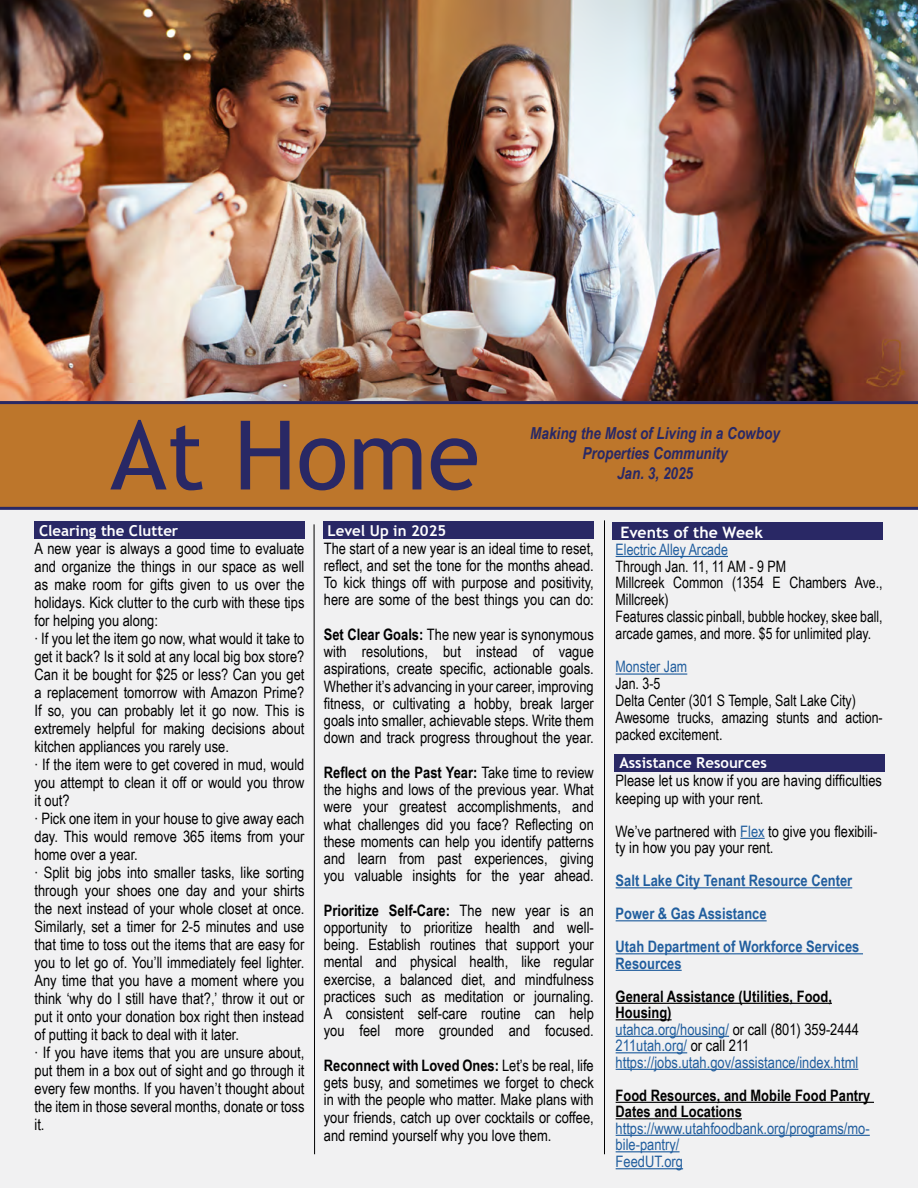
<style>
.page{position:relative;width:918px;height:1188px;background:#fff}
.page>*{position:absolute;margin:0;border:0;box-sizing:border-box;transform-origin:0 0}
.t1{font:96px "Trebuchet MS";color:#292865}
.t2{font:italic 700 16.5px/19.8px "Arial Narrow";color:#292865;text-align:center}
.t3{font:15.75px/18px "Arial Narrow";color:#000;text-align:justify}
.t4{font:15.75px/16.8px "Arial Narrow";color:#000;scale:.96 1}
.t5{font:15.75px/16.5px "Arial Narrow";color:#215e9e}
.t6{font:700 15.75px/33px "Arial Narrow";color:#215e9e}
.t7{font:700 15.75px/16.5px "Arial Narrow";color:#000}
.t8{font:15.75px "Arial Narrow";color:#215e9e;scale:.96 1}
.t9{font:700 15.75px "Trebuchet MS";color:#fff}
.t10{font:700 15px "Trebuchet MS";color:#fff}
.s1{color:#215e9e}
.s2{font-weight:700;color:#000}
.s3{color:#000}
.s4{font-weight:700}
</style>
<div class="page">
<img style="left:0;top:0;width:918px;height:401px">
<div style="left:0;top:402px;width:918px;height:138px;background:#bd762b"></div>
<div style="left:0;top:508px;width:918px;height:680px;background:#f1f1f2"></div>
<hr style="left:604px;top:520px;width:1px;height:634px;background:#000">
<div style="left:34px;top:522px;width:271px;height:17px;background:#292865"></div>
<hr style="left:0;top:401px;width:918px;height:3px;background:#292865">
<hr style="left:0;top:507px;width:918px;height:3px;background:#292865">
<div style="left:613px;top:523px;width:270px;height:17px;background:#292865"></div>
<hr style="left:616px;top:556px;width:112px;height:1px;background:#215e9e">
<hr style="left:616px;top:673px;width:71px;height:2px;background:#215e9e">
<svg style="left:314px;top:524px;width:1px;height:631px"></svg>
<div style="left:614px;top:754px;width:270px;height:17px;background:#292865"></div>
<svg style="left:740px;top:838px;width:25px;height:1px"></svg>
<hr style="left:616px;top:887px;width:236px;height:1px;background:#215e9e">
<hr style="left:616px;top:920px;width:151px;height:1px;background:#215e9e">
<hr style="left:616px;top:953px;width:247px;height:1px;background:#215e9e">
<hr style="left:616px;top:970px;width:66px;height:1px;background:#215e9e">
<hr style="left:616px;top:1003px;width:216px;height:1px;background:#000">
<hr style="left:616px;top:1019px;width:56px;height:1px;background:#000">
<hr style="left:616px;top:1036px;width:113px;height:1px;background:#215e9e">
<hr style="left:616px;top:1052px;width:71px;height:1px;background:#215e9e">
<hr style="left:616px;top:1069px;width:242px;height:1px;background:#215e9e">
<hr style="left:616px;top:1102px;width:258px;height:1px;background:#000">
<hr style="left:616px;top:1118px;width:126px;height:1px;background:#000">
<hr style="left:616px;top:1135px;width:254px;height:1px;background:#215e9e">
<hr style="left:616px;top:1151px;width:64px;height:1px;background:#215e9e">
<hr style="left:616px;top:1168px;width:67px;height:1px;background:#215e9e">
<div style="left:323px;top:522px;width:271px;height:17px;background:#292865"></div>
<h1 class="t1" style="left:110px;top:395px;width:371px">At Home</h1>
<p class="t2" style="left:530px;top:423px;width:251px">Making the Most of Living in a Cowboy<br>Properties Community<br>Jan. 3, 2025</p>
<p class="t9" style="left:620px;top:523px;width:144px">Events of the Week</p>
<p class="t8" style="left:616px;top:538px;width:119px">Electric Alley Arcade</p>
<p class="t4" style="left:616px;top:557px;width:280px">Through Jan. 11, 11 AM - 9 PM<br>Millcreek Common (1354 E Chambers Ave., Millcreek)<br>Features classic pinball, bubble hockey, skee ball, arcade games, and more. $5 for unlimited play.</p>
<p class="t8" style="left:616px;top:655px;width:76px">Monster Jam</p>
<p class="t4" style="left:616px;top:675px;width:280px">Jan. 3-5<br>Delta Center (301 S Temple, Salt Lake City)<br>Awesome trucks, amazing stunts and action&shy;packed excitement.</p>
<p class="t10" style="left:619px;top:753px;width:149px">Assistance Resources</p>
<p class="t3" style="left:616px;top:771px;width:268px">Please let us know if you are having difficulties keeping up with your rent.</p>
<p class="t3" style="left:616px;top:822px;width:263px;line-height:16.5px">We’ve partnered with <span class="s1">Flex</span> to give you flexibili&shy;ty in how you pay your rent.</p>
<p class="t6" style="left:616px;top:863px;width:245px">Salt Lake City Tenant Resource Center<br>Power &amp; Gas Assistance<br>Utah Department of Workforce Services</p>
<p class="t6" style="left:616px;top:946px;width:68px">Resources</p>
<p class="t5" style="left:616px;top:987px;width:245px"><span class="s2">General Assistance (Utilities, Food, Housing)<br></span>utahca.org/housing/ <span class="s3">or call (801) 359-2444<br></span>211utah.org/ <span class="s3">or call 211 </span>https://jobs.utah.gov/assistance/index.html</p>
<p class="t7" style="left:616px;top:1086px;width:256px">Food Resources, and Mobile Food Pantry<br>Dates and Locations</p>
<p class="t5" style="left:616px;top:1119px;width:256px">https://www.utahfoodbank.org/programs/mo&shy;bile-pantry/<br>FeedUT.org</p>
<p class="t10" style="left:39px;top:521px;width:141px">Clearing the Clutter</p>
<p class="t3" style="left:34px;top:538px;width:272px;text-align:left">A new year is always a good time to evaluate and organize the things in our space as well as make room for gifts given to us over the holidays. Kick clutter to the curb with these tips for helping you along:<br>∙ If you let the item go now, what would it take to get it back? Is it sold at any local big box store?<br>Can it be bought for $25 or less? Can you get a replacement tomorrow with Amazon Prime?<br>If so, you can probably let it go now. This is extremely helpful for making decisions about kitchen appliances you rarely use.<br>∙ If the item were to get covered in mud, would you attempt to clean it off or would you throw it out?<br>∙ Pick one item in your house to give away each day. This would remove 365 items from your home over a year.<br>∙ Split big jobs into smaller tasks, like sorting through your shoes one day and your shirts the next instead of your whole closet at once.<br>Similarly, set a timer for 2-5 minutes and use that time to toss out the items that are easy for you to let go of. You’ll immediately feel lighter.<br>Any time that you have a moment where you think ‘why do I still have that?,’ throw it out or put it onto your donation box right then instead of putting it back to deal with it later.<br>∙ If you have items that you are unsure about, put them in a box out of sight and go through it every few months. If you haven’t thought about the item in those several months, donate or toss it.</p>
<p class="t10" style="left:327px;top:521px;width:120px">Level Up in 2025</p>
<p class="t3" style="left:324px;top:539px;width:272px;line-height:17.2px">The start of a new year is an ideal time to reset, reflect, and set the tone for the months ahead.<br>To kick things off with purpose and positivity, here are some of the best things you can do:</p>
<p class="t3" style="left:324px;top:625px;width:272px;line-height:17.2px"><span class="s4">Set Clear Goals:</span> The new year is synonymous with resolutions, but instead of vague aspirations, create specific, actionable goals.<br>Whether it’s advancing in your career, improving fitness, or cultivating a hobby, break larger goals into smaller, achievable steps. Write them down and track progress throughout the year.</p>
<p class="t3" style="left:324px;top:763px;width:272px;line-height:17.2px"><span class="s4">Reflect on the Past Year:</span> Take time to review the highs and lows of the previous year. What were your greatest accomplishments, and what challenges did you face? Reflecting on these moments can help you identify patterns and learn from past experiences, giving you valuable insights for the year ahead.</p>
<p class="t3" style="left:324px;top:901px;width:272px;line-height:17.2px"><span class="s4">Prioritize Self-Care:</span> The new year is an opportunity to prioritize health and well&shy;being. Establish routines that support your mental and physical health, like regular exercise, a balanced diet, and mindfulness practices such as meditation or journaling.<br>A consistent self-care routine can help you feel more grounded and focused.</p>
<p class="t3" style="left:324px;top:1056px;width:271px;line-height:17.4px"><span class="s4">Reconnect with Loved Ones:</span> Let’s be real, life gets busy, and sometimes we forget to check in with the people who matter. Make plans with your friends, catch up over cocktails or coffee, and remind yourself why you love them.</p>
</div>
